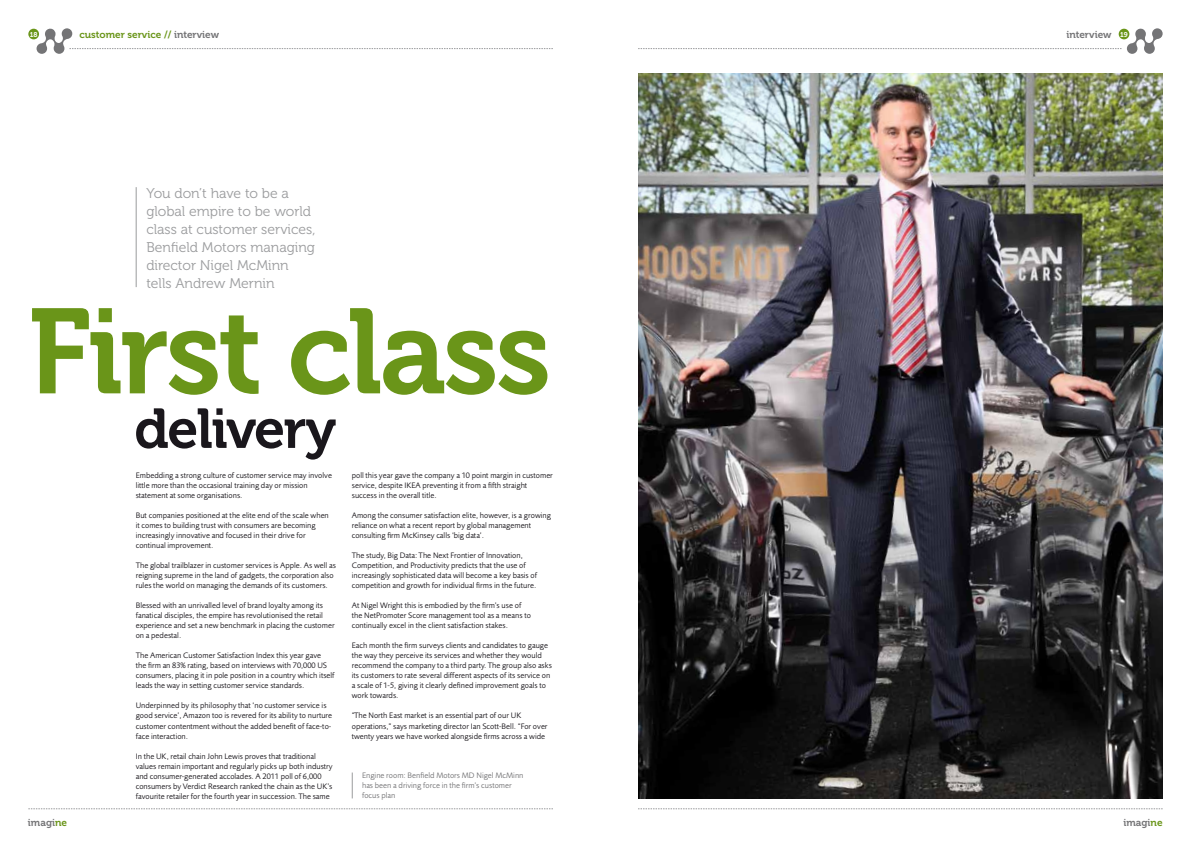
<style>
.page{position:relative;width:1191px;height:842px;background:#fff}
.page>*{position:absolute;margin:0;border:0;box-sizing:border-box;transform-origin:0 0}
.t1{font:120px "Museo 700";letter-spacing:-.03em;color:#6a9519}
.t2{font:55.7px "Museo 700";letter-spacing:-.03em;color:#1a171c}
.t3{font:14px/18px "Museo 300";color:#9a9b9d}
.t4{font:10px "Museo 700";color:#6a9519}
.t5{font:10px "Museo 700";color:#747476}
.t6{font:8.2px/10px "Foundry Sans";color:#1a171c}
.t7{font:8.2px/10px "Foundry Sans";color:#747476}
.t8{font:7px "Museo 700";color:#fff}
.s1{color:#747476}
.s2{color:#6a9519}
.s3{font-size:7px;color:#fff}
</style>
<div class="page">
<div style="left:28px;top:29px;width:11px;height:10px;background:#6a9519;border-radius:50%"></div>
<svg style="left:37px;top:28px;width:516px;height:26px"></svg>
<svg style="left:28px;top:808px;width:525px;height:1px"></svg>
<svg style="left:638px;top:28px;width:524px;height:26px"></svg>
<svg style="left:638px;top:808px;width:524px;height:1px"></svg>
<hr style="left:136px;top:187px;width:1px;height:100px;background:#9a9b9d">
<svg style="left:352px;top:772px;width:1px;height:26px"></svg>
<img style="left:638px;top:73px;width:524px;height:725px">
<p class="t8" style="left:30px;top:30px;width:9px">18</p>
<p class="t4" style="left:79px;top:29px;width:141px">customer service // <span class="s1">interview</span></p>
<h3 class="t3" style="left:146px;top:184px;width:170px">You don’t have to be a global empire to be world class at customer services,<br>Benfield Motors managing director Nigel McMinn tells Andrew Mernin</h3>
<h1 class="t1" style="left:28px;top:285px;width:525px">First class</h1>
<p class="t5" style="left:28px;top:817px;width:41px">imagi<span class="s2">ne</span></p>
<h2 class="t2" style="left:134px;top:398px;width:203px">delivery</h2>
<p class="t6" style="left:136px;top:471px;width:198px">Embedding a strong culture of customer service may involve little more than the occasional training day or mission statement at some organisations.</p>
<p class="t6" style="left:136px;top:511px;width:195px">But companies positioned at the elite end of the scale when it comes to building trust with consumers are becoming increasingly innovative and focused in their drive for continual improvement.</p>
<p class="t6" style="left:136px;top:561px;width:202px">The global trailblazer in customer services is Apple. As well as reigning supreme in the land of gadgets, the corporation also rules the world on managing the demands of its customers.</p>
<p class="t6" style="left:136px;top:601px;width:200px">Blessed with an unrivalled level of brand loyalty among its fanatical disciples, the empire has revolutionised the retail experience and set a new benchmark in placing the customer on a pedestal.</p>
<p class="t6" style="left:136px;top:651px;width:200px">The American Customer Satisfaction Index this year gave<br>the firm an 83% rating, based on interviews with 70,000 US consumers, placing it in pole position in a country which itself leads the way in setting customer service standards.</p>
<p class="t6" style="left:136px;top:701px;width:198px">Underpinned by its philosophy that ‘no customer service is good service’, Amazon too is revered for its ability to nurture customer contentment without the added benefit of face-to&shy;face interaction.</p>
<p class="t6" style="left:136px;top:751px;width:198px">In the UK, retail chain John Lewis proves that traditional values remain important and regularly picks up both industry and consumer-generated accolades. A 2011 poll of 6,000 consumers by Verdict Research ranked the chain as the UK’s favourite retailer for the fourth year in succession. The same</p>
<p class="t6" style="left:352px;top:471px;width:203px">poll this year gave the company a 10 point margin in customer service, despite IKEA preventing it from a fifth straight success in the overall title.</p>
<p class="t6" style="left:352px;top:511px;width:201px">Among the consumer satisfaction elite, however, is a growing reliance on what a recent report by global management consulting firm McKinsey calls ‘big data’.</p>
<p class="t6" style="left:352px;top:551px;width:187px">The study, Big Data: The Next Frontier of Innovation, Competition, and Productivity predicts that the use of increasingly sophisticated data will become a key basis of competition and growth for individual firms in the future.</p>
<p class="t6" style="left:352px;top:601px;width:181px">At Nigel Wright this is embodied by the firm’s use of the NetPromoter Score management tool as a means to continually excel in the client satisfaction stakes.</p>
<p class="t6" style="left:352px;top:641px;width:202px">Each month the firm surveys clients and candidates to gauge the way they perceive its services and whether they would recommend the company to a third party. The group also asks its customers to rate several different aspects of its service on a scale of 1-5, giving it clearly defined improvement goals to work towards.</p>
<p class="t6" style="left:352px;top:711px;width:197px">“The North East market is an essential part of our UK operations,” says marketing director Ian Scott-Bell. “For over twenty years we have worked alongside firms across a wide</p>
<p class="t7" style="left:362px;top:771px;width:163px">Engine room: Benfield Motors MD Nigel McMinn has been a driving force in the firm’s customer focus plan</p>
<p class="t5" style="left:1066px;top:29px;width:63px">interview <span class="s3">19</span></p>
<p class="t5" style="left:1123px;top:817px;width:41px">imagi<span class="s2">ne</span></p>
</div>
